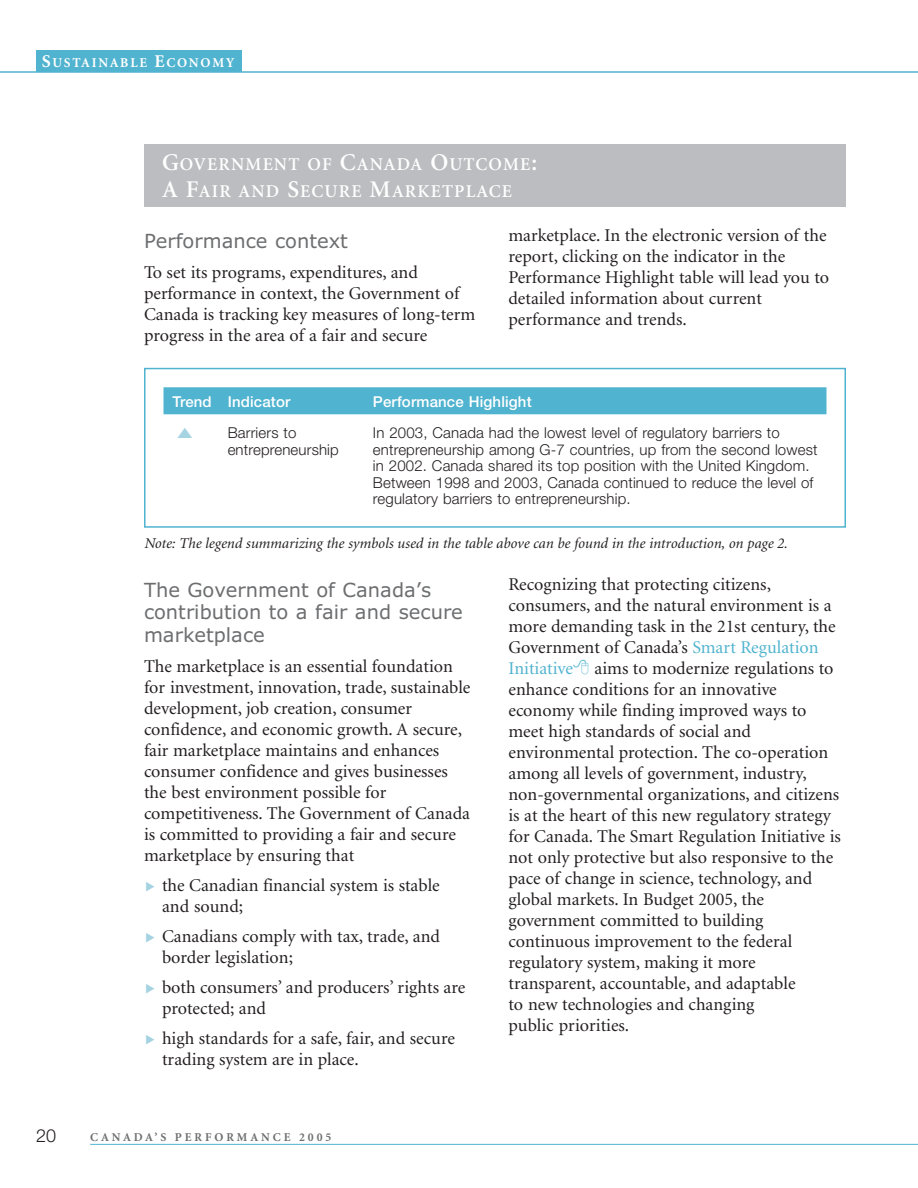
<style>
.page{position:relative;width:918px;height:1188px;background:#fff}
.page>*{position:absolute;margin:0;border:0;box-sizing:border-box;transform-origin:0 0}
.t1{font:21px "Quirks ICG";color:#a5d3e2}
.t2{font:19.5px/22.5px "Verdana";color:#6d6e70}
.t3{font:18px/21px "Minion";color:#231f20}
.t4{font:600 18px/27px "Minion";letter-spacing:.065em;color:#fff}
.t5{font:300 18px "Helvetica Neue";color:#231f20}
.t6{font:300 15px/16.5px "Helvetica Neue";letter-spacing:.01em;color:#231f20}
.t7{font:italic 15px "Minion";color:#231f20}
.t8{font:500 15px "Helvetica Neue";letter-spacing:.01em;color:#fff}
.t9{font:700 13.5px "Minion";letter-spacing:.13em;color:#fff}
.t10{font:700 12px "Minion";letter-spacing:.245em;color:#6d6e70}
.s1{font-size:18px}
.s2{font-size:24px}
.s3{font-family:"Quirks ICG";font-size:21px;color:#a5d3e2}
.s4{color:#50b3cf}
</style>
<div class="page">
<hr style="left:0;top:71px;width:918px;height:2px;background:#50b3cf">
<hr style="left:90px;top:1144px;width:828px;height:1px;background:#50b3cf">
<div style="left:36px;top:51px;width:205px;height:21px;background:#50b3cf"></div>
<div style="left:144px;top:144px;width:702px;height:63px;background:#bbbdc0"></div>
<div style="left:164px;top:387px;width:662px;height:27px;background:#50b3cf"></div>
<div style="left:144px;top:368px;width:702px;height:160px;border:2px solid #50b3cf"></div>
<p class="t9" style="left:42px;top:57px;width:194px"><span class="s1">S</span>USTAINABLE <span class="s1">E</span>CONOMY</p>
<p class="t4" style="left:162px;top:152px;width:377px"><span class="s2">G</span>OVERNMENT OF <span class="s2">C</span>ANADA <span class="s2">O</span>UTCOME<span class="s2">:<br>A F</span>AIR AND <span class="s2">S</span>ECURE <span class="s2">M</span>ARKETPLACE</p>
<p class="t2" style="left:144px;top:231px;width:205px">Performance context</p>
<p class="t3" style="left:144px;top:263px;width:333px">To set its programs, expenditures, and performance in context, the Government of Canada is tracking key measures of long-term progress in the area of a fair and secure</p>
<p class="t3" style="left:508px;top:226px;width:322px">marketplace. In the electronic version of the report, clicking on the indicator in the Performance Highlight table will lead you to detailed information about current performance and trends.</p>
<p class="t8" style="left:172px;top:396px;width:119px">Trend Indicator</p>
<p class="t8" style="left:373px;top:396px;width:160px">Performance Highlight</p>
<p class="t1" style="left:175px;top:426px;width:20px">$</p>
<p class="t6" style="left:228px;top:426px;width:70px">Barriers to</p>
<p class="t6" style="left:373px;top:426px;width:408px">In 2003, Canada had the lowest level of regulatory barriers to</p>
<p class="t6" style="left:228px;top:443px;width:113px">entrepreneurship</p>
<p class="t6" style="left:373px;top:443px;width:446px">entrepreneurship among G-7 countries, up from the second lowest in 2002. Canada shared its top position with the United Kingdom.<br>Between 1998 and 2003, Canada continued to reduce the level of regulatory barriers to entrepreneurship.</p>
<p class="t7" style="left:144px;top:538px;width:645px">Note: The legend summarizing the symbols used in the table above can be found in the introduction, on page 2.</p>
<p class="t2" style="left:144px;top:580px;width:320px">The Government of Canada’s contribution to a fair and secure marketplace</p>
<p class="t3" style="left:144px;top:657px;width:328px">The marketplace is an essential foundation for investment, innovation, trade, sustainable development, job creation, consumer confidence, and economic growth. A secure, fair marketplace maintains and enhances consumer confidence and gives businesses the best environment possible for competitiveness. The Government of Canada is committed to providing a fair and secure marketplace by ensuring that</p>
<p class="t3" style="left:162px;top:876px;width:279px;text-indent:-18px"><span class="s3">£</span> the Canadian financial system is stable and sound;</p>
<p class="t3" style="left:162px;top:927px;width:280px;text-indent:-18px"><span class="s3">£</span> Canadians comply with tax, trade, and border legislation;</p>
<p class="t3" style="left:162px;top:978px;width:305px;text-indent:-18px"><span class="s3">£</span> both consumers’ and producers’ rights are protected; and</p>
<p class="t3" style="left:162px;top:1029px;width:294px;text-indent:-18px"><span class="s3">£</span> high standards for a safe, fair, and secure trading system are in place.</p>
<p class="t5" style="left:36px;top:1130px;width:22px">20</p>
<p class="t10" style="left:90px;top:1132px;width:243px">CANADA’S PERFORMANCE 2005</p>
<p class="t3" style="left:508px;top:575px;width:334px">Recognizing that protecting citizens, consumers, and the natural environment is a more demanding task in the 21st century, the Government of Canada’s <span class="s4">Smart Regulation Initiative</span> aims to modernize regulations to enhance conditions for an innovative economy while finding improved ways to meet high standards of social and environmental protection. The co-operation among all levels of government, industry, non-governmental organizations, and citizens is at the heart of this new regulatory strategy for Canada. The Smart Regulation Initiative is not only protective but also responsive to the pace of change in science, technology, and global markets. In Budget 2005, the government committed to building continuous improvement to the federal regulatory system, making it more transparent, accountable, and adaptable<br>to new technologies and changing<br>public priorities.</p>
</div>
